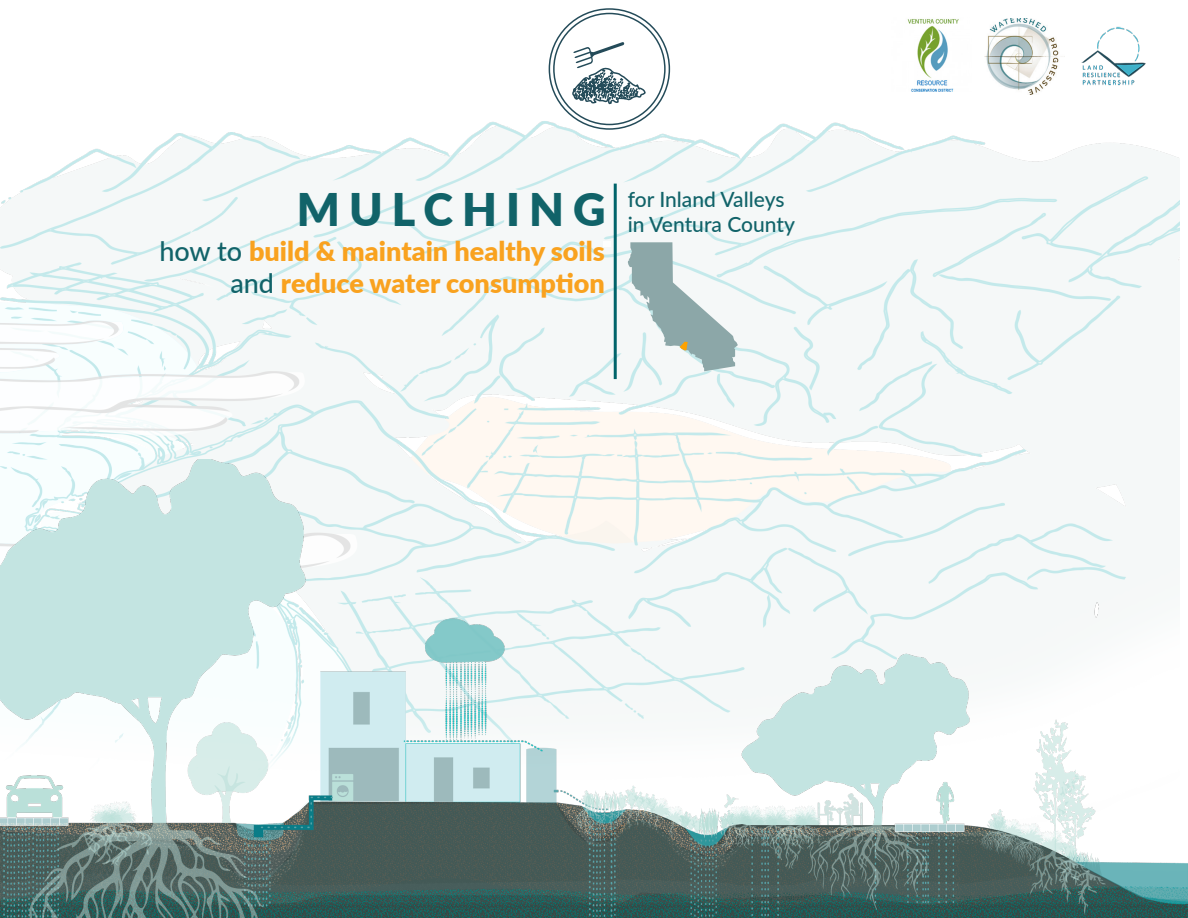
<style>
.page{position:relative;width:1188px;height:918px;background:#fff}
.page>*{position:absolute;margin:0;border:0;box-sizing:border-box;transform-origin:0 0}
.t1{font:900 45px "Lato";letter-spacing:.2em;color:#116369}
.t2{font:900 27px "Lato";color:#f9a21f}
.t3{font:500 21px "Lato";color:#116369}
.s1{font-weight:500;color:#116369}
</style>
<div class="page">
<img style="left:0;top:56px;width:1180px;height:403px">
<div style="left:603px;top:241px;width:8px;height:6px;background:#fff"></div>
<svg style="left:548px;top:8px;width:123px;height:122px"></svg>
<hr style="left:614px;top:184px;width:3px;height:195px;background:#00646a">
<svg style="left:627px;top:242px;width:111px;height:129px"></svg>
<img style="left:984px;top:18px;width:80px;height:77px">
<img style="left:1077px;top:26px;width:73px;height:69px">
<img style="left:892px;top:19px;width:80px;height:73px">
<img style="left:0;top:459px;width:1188px;height:459px">
<p class="t1" style="left:297px;top:176px;width:310px">MULCHING</p>
<p class="t2" style="left:159px;top:230px;width:447px"><span class="s1">how to</span> build &amp; maintain healthy soils</p>
<p class="t2" style="left:230px;top:263px;width:376px"><span class="s1">and</span> reduce water consumption</p>
<p class="t3" style="left:628px;top:184px;width:158px">for Inland Valleys</p>
<p class="t3" style="left:628px;top:209px;width:169px">in Ventura County</p>
</div>
